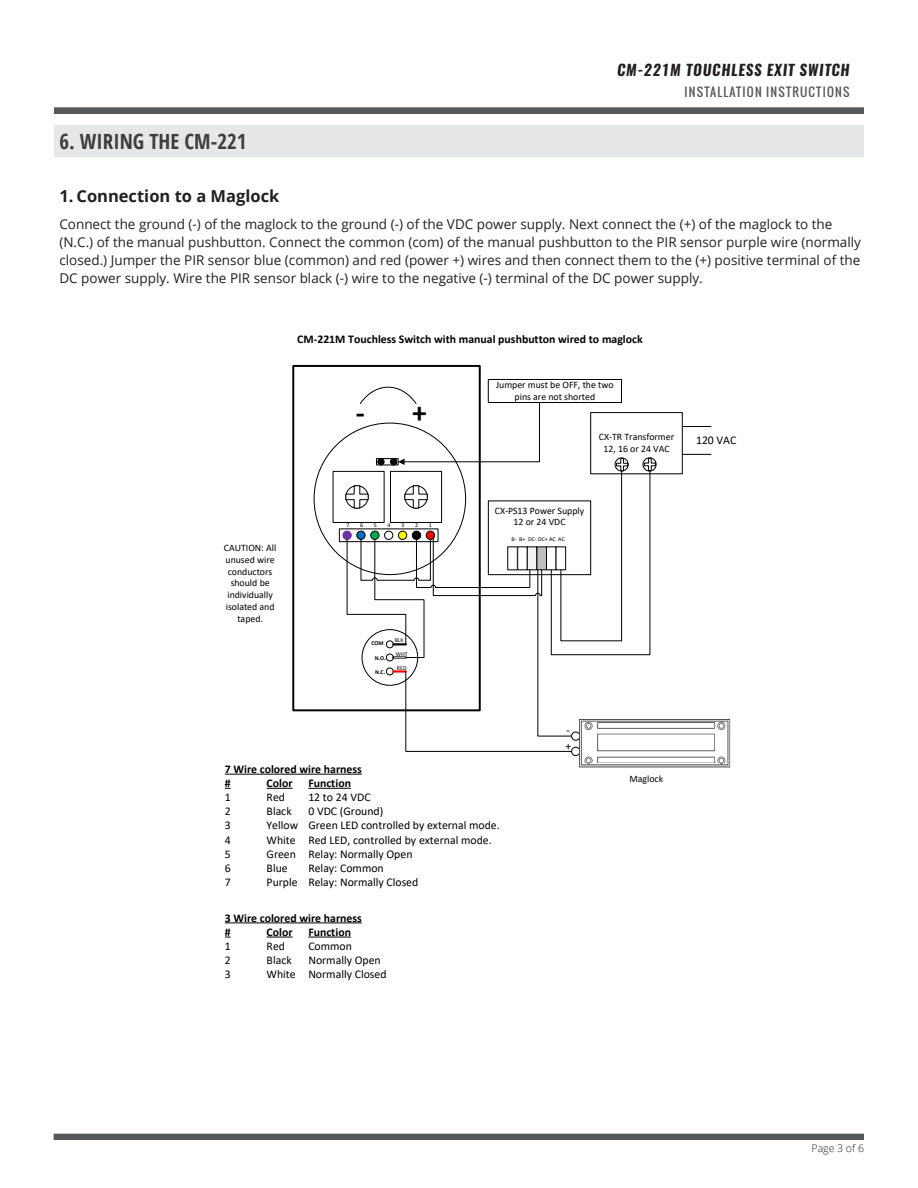
<style>
.page{position:relative;width:918px;height:1188px;background:#fff}
.page>*{position:absolute;margin:0;border:0;box-sizing:border-box;transform-origin:0 0}
.t1{font:700 29.4px "Calibri";color:#000}
._2018_-_H1_-Title_Al{font:700 condensed 21px "Open Sans";color:#3e3e3f}
._2018_-_Body_Text{font:700 16.5px "Open Sans";color:#231f20}
.t2{font:italic 700 15px "Oswald";letter-spacing:.05em;color:#231f20}
._2018_-_Body_Text-2{font:13.5px/18px "Open Sans";color:#231f20}
.t3{font:12px "Oswald";letter-spacing:.1em;color:#57585a}
.t4{font:11.85px "Calibri";color:#000}
.t5{font:700 11.85px/14.1px "Calibri";color:#000}
.t6{font:300 10.5px "Open Sans";color:#231f20}
.t7{font:9.9px/11.9px "Calibri";color:#000;text-align:center}
.t8{font:5.85px "Calibri";color:#000}
.t9{font:700 5.85px "Calibri";color:#000}
</style>
<div class="page">
<div style="left:54px;top:108px;width:810px;height:6px;background:#57585a"></div>
<div style="left:54px;top:1134px;width:810px;height:6px;background:#57585a"></div>
<div style="left:54px;top:125px;width:810px;height:32px;background:#e6e7e9"></div>
<div style="left:333px;top:471px;width:51px;height:52px;border:1px solid #000"></div>
<div style="left:339px;top:529px;width:99px;height:13px;border:1px solid #000"></div>
<div style="left:343px;top:531px;width:8px;height:8px;background:#7030a0;border-radius:50%"></div>
<div style="left:343px;top:531px;width:8px;height:9px;border:1px solid #7030a0;border-radius:50%"></div>
<svg style="left:682px;top:426px;width:29px;height:1px"></svg>
<svg style="left:682px;top:454px;width:29px;height:1px"></svg>
<div style="left:488px;top:379px;width:134px;height:24px;border:1px solid #000"></div>
<div style="left:571px;top:747px;width:9px;height:9px;border:1px solid #000;border-radius:50%"></div>
<img style="left:580px;top:719px;width:151px;height:49px">
<hr style="left:225px;top:774px;width:137px;height:1px;background:#000">
<svg style="left:267px;top:788px;width:26px;height:1px"></svg>
<hr style="left:308px;top:788px;width:43px;height:1px;background:#000">
<svg style="left:346px;top:382px;width:310px;height:370px"></svg>
<hr style="left:225px;top:923px;width:137px;height:1px;background:#000">
<svg style="left:267px;top:937px;width:26px;height:1px"></svg>
<hr style="left:308px;top:937px;width:43px;height:1px;background:#000">
<div style="left:292px;top:365px;width:189px;height:346px;border:2px solid #000"></div>
<p class="_2018_-_H1_-Title_Al" style="left:59px;top:127px;width:189px">6. WIRING THE CM-221</p>
<p class="t2" style="left:617px;top:60px;width:234px">CM-221M TOUCHLESS EXIT SWITCH</p>
<p class="t3" style="left:685px;top:83px;width:167px">INSTALLATION INSTRUCTIONS</p>
<p class="_2018_-_Body_Text" style="left:59px;top:185px;width:222px">1. Connection to a Maglock</p>
<p class="_2018_-_Body_Text-2" style="left:59px;top:215px;width:803px">Connect the ground (-) of the maglock to the ground (-) of the VDC power supply. Next connect the (+) of the maglock to the (N.C.) of the manual pushbutton. Connect the common (com) of the manual pushbutton to the PIR sensor purple wire (normally closed.) Jumper the PIR sensor blue (common) and red (power +) wires and then connect them to the (+) positive terminal of the DC power supply. Wire the PIR sensor black (-) wire to the negative (-) terminal of the DC power supply.</p>
<p class="t5" style="left:297px;top:332px;width:347px">CM‐221M Touchless Switch with manual pushbutton wired to maglock</p>
<p class="t1" style="left:356px;top:392px;width:11px">‐</p>
<p class="t1" style="left:412px;top:392px;width:16px">+</p>
<p class="t7" style="left:224px;top:542px;width:54px">CAUTION: All unused wire conductors should be individually isolated and taped.</p>
<p class="t8" style="left:346px;top:521px;width:4px">7</p>
<p class="t8" style="left:360px;top:521px;width:4px">6</p>
<p class="t8" style="left:374px;top:521px;width:4px">5</p>
<p class="t8" style="left:388px;top:521px;width:4px">4</p>
<p class="t8" style="left:401px;top:521px;width:4px">3</p>
<p class="t8" style="left:415px;top:521px;width:4px">2</p>
<p class="t8" style="left:429px;top:521px;width:4px">1</p>
<p class="t9" style="left:371px;top:639px;width:14px">COM</p>
<p class="t9" style="left:375px;top:654px;width:12px">N.O.</p>
<p class="t9" style="left:375px;top:668px;width:12px">N.C.</p>
<p class="t8" style="left:395px;top:636px;width:10px">BLK</p>
<p class="t8" style="left:396px;top:650px;width:13px">WHT</p>
<p class="t8" style="left:397px;top:664px;width:11px">RED</p>
<p class="t5" style="left:225px;top:762px;width:139px">7 Wire colored wire harness #</p>
<p class="t5" style="left:267px;top:776px;width:27px">Color</p>
<p class="t5" style="left:308px;top:776px;width:44px">Function</p>
<p class="t7" style="left:496px;top:379px;width:119px">Jumper must be OFF, the two pins are not shorted</p>
<p class="t7" style="left:599px;top:431px;width:77px">CX‐TR Transformer<br>12, 16 or 24 VAC</p>
<p class="t4" style="left:696px;top:432px;width:42px">120 VAC</p>
<p class="t7" style="left:495px;top:504px;width:91px">CX‐PS13 Power Supply<br>12 or 24 VDC</p>
<p class="t8" style="left:512px;top:535px;width:55px">B‐ B+ DC‐ DC+ AC AC</p>
<p class="t4" style="left:566px;top:722px;width:5px">‐</p>
<p class="t4" style="left:565px;top:738px;width:7px">+</p>
<p class="t7" style="left:629px;top:773px;width:35px">Maglock</p>
<p class="t4" style="left:225px;top:789px;width:7px">1</p>
<p class="t4" style="left:267px;top:789px;width:20px">Red</p>
<p class="t4" style="left:308px;top:789px;width:64px">12 to 24 VDC</p>
<p class="t4" style="left:225px;top:803px;width:7px">2</p>
<p class="t4" style="left:267px;top:803px;width:27px">Black</p>
<p class="t4" style="left:308px;top:803px;width:76px">0 VDC (Ground)</p>
<p class="t4" style="left:225px;top:817px;width:7px">3</p>
<p class="t4" style="left:267px;top:817px;width:235px">Yellow Green LED controlled by external mode.</p>
<p class="t4" style="left:225px;top:831px;width:7px">4</p>
<p class="t4" style="left:267px;top:831px;width:227px">White Red LED, controlled by external mode.</p>
<p class="t4" style="left:225px;top:846px;width:7px">5</p>
<p class="t4" style="left:267px;top:846px;width:147px">Green Relay: Normally Open</p>
<p class="t4" style="left:225px;top:860px;width:7px">6</p>
<p class="t4" style="left:267px;top:860px;width:23px">Blue</p>
<p class="t4" style="left:308px;top:860px;width:77px">Relay: Common</p>
<p class="t4" style="left:225px;top:874px;width:7px">7</p>
<p class="t4" style="left:267px;top:874px;width:153px">Purple Relay: Normally Closed</p>
<p class="t5" style="left:225px;top:910px;width:139px">3 Wire colored wire harness #</p>
<p class="t5" style="left:267px;top:925px;width:27px">Color</p>
<p class="t5" style="left:308px;top:925px;width:44px">Function</p>
<p class="t4" style="left:225px;top:938px;width:7px">1</p>
<p class="t4" style="left:267px;top:938px;width:20px">Red</p>
<p class="t4" style="left:308px;top:938px;width:45px">Common</p>
<p class="t4" style="left:225px;top:952px;width:7px">2</p>
<p class="t4" style="left:267px;top:952px;width:27px">Black</p>
<p class="t4" style="left:308px;top:952px;width:74px">Normally Open</p>
<p class="t4" style="left:225px;top:966px;width:7px">3</p>
<p class="t4" style="left:267px;top:966px;width:121px">White Normally Closed</p>
<p class="t6" style="left:812px;top:1141px;width:54px">Page 3 of 6</p>
</div>
